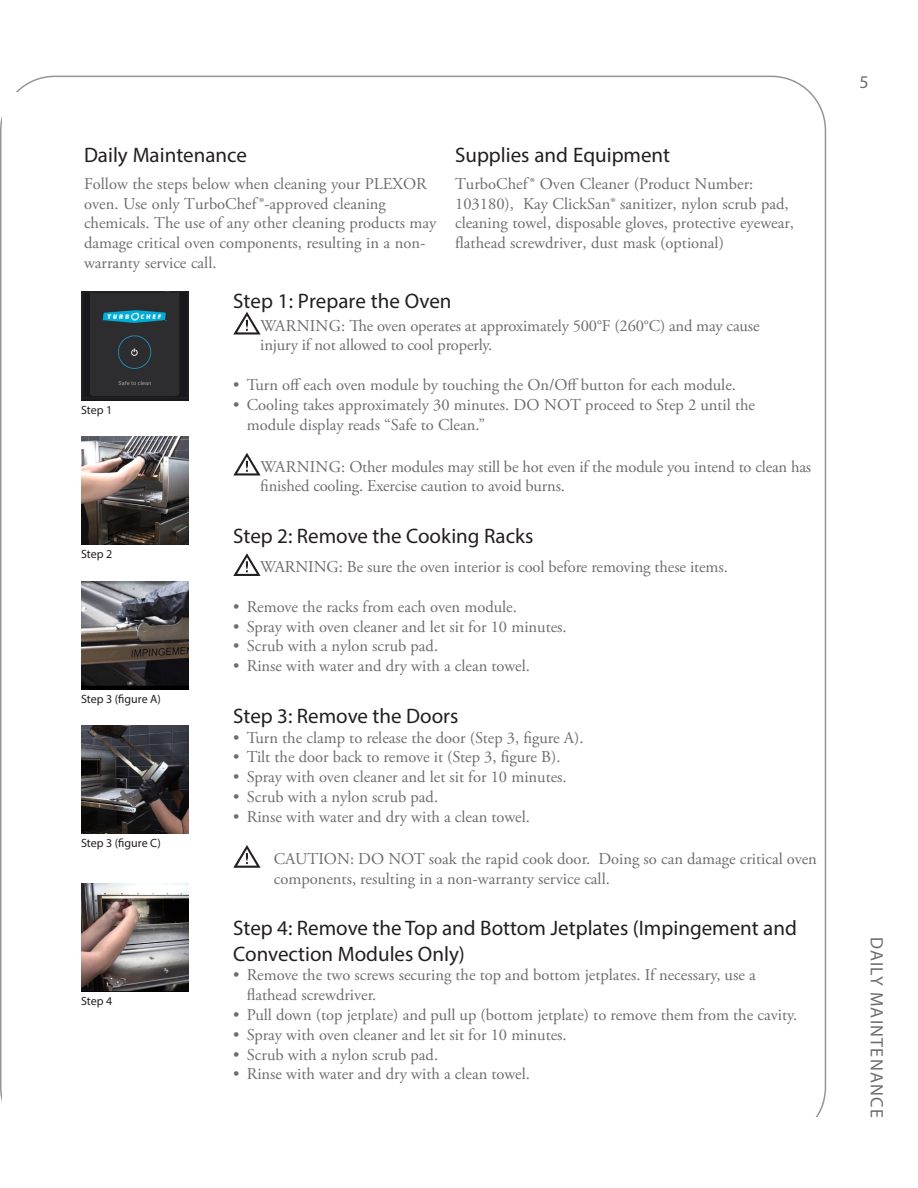
<style>
.page{position:relative;width:918px;height:1188px;background:#fff}
.page>*{position:absolute;margin:0;border:0;box-sizing:border-box;transform-origin:0 0}
.t1{font:21px/25.2px "Myriad Pro";color:#231f20}
.t2{font:18px "Myriad Pro";letter-spacing:.07em;color:#6c6d70}
.All_Caps_Header{font:16.5px/19.8px "Adobe Garamond Pro";color:#6c6d70}
.t3{font:12px "Myriad Pro";letter-spacing:-.005em;color:#231f20}
</style>
<div class="page">
<svg style="left:233px;top:312px;width:28px;height:23px"></svg>
<svg style="left:233px;top:453px;width:28px;height:23px"></svg>
<svg style="left:233px;top:553px;width:28px;height:23px"></svg>
<svg style="left:233px;top:845px;width:28px;height:23px"></svg>
<img style="left:81px;top:883px;width:108px;height:108px">
<img style="left:81px;top:437px;width:108px;height:108px">
<img style="left:81px;top:581px;width:108px;height:108px">
<img style="left:81px;top:725px;width:108px;height:109px">
<img style="left:82px;top:294px;width:107px;height:107px">
<div style="left:82px;top:291px;width:107px;height:108px;border:2px solid #231f20"></div>
<p class="t1" style="left:84px;top:142px;width:165px">Daily Maintenance</p>
<p class="All_Caps_Header" style="left:84px;top:174px;width:354px">Follow the steps below when cleaning your PLEXOR oven. Use only TurboChef®-approved cleaning chemicals. The use of any other cleaning products may damage critical oven components, resulting in a non&shy;warranty service call.</p>
<p class="t1" style="left:455px;top:142px;width:217px">Supplies and Equipment</p>
<p class="All_Caps_Header" style="left:455px;top:174px;width:340px">TurboChef® Oven Cleaner (Product Number:<br>103180), Kay ClickSan® sanitizer, nylon scrub pad, cleaning towel, disposable gloves, protective eyewear, flathead screwdriver, dust mask (optional)</p>
<p class="t3" style="left:81px;top:403px;width:33px">Step 1</p>
<p class="t3" style="left:81px;top:547px;width:33px">Step 2</p>
<p class="t3" style="left:81px;top:691px;width:81px">Step 3 (figure A)</p>
<p class="t3" style="left:81px;top:835px;width:81px">Step 3 (figure C)</p>
<p class="t3" style="left:81px;top:993px;width:33px">Step 4</p>
<p class="t1" style="left:233px;top:288px;width:220px">Step 1: Prepare the Oven</p>
<p class="All_Caps_Header" style="left:260px;top:316px;width:501px">WARNING: The oven operates at approximately 500°F (260°C) and may cause</p>
<p class="All_Caps_Header" style="left:260px;top:336px;width:234px">injury if not allowed to cool properly.</p>
<p class="All_Caps_Header" style="left:233px;top:375px;width:504px">• Turn off each oven module by touching the On/Off button for each module.</p>
<p class="All_Caps_Header" style="left:247px;top:395px;width:510px;text-indent:-13px">• Cooling takes approximately 30 minutes. DO NOT proceed to Step 2 until the module display reads “Safe to Clean.”</p>
<p class="All_Caps_Header" style="left:260px;top:457px;width:552px">WARNING: Other modules may still be hot even if the module you intend to clean has</p>
<p class="All_Caps_Header" style="left:260px;top:477px;width:306px">finished cooling. Exercise caution to avoid burns.</p>
<p class="t1" style="left:233px;top:523px;width:302px">Step 2: Remove the Cooking Racks</p>
<p class="All_Caps_Header" style="left:260px;top:558px;width:469px">WARNING: Be sure the oven interior is cool before removing these items.</p>
<p class="All_Caps_Header" style="left:233px;top:597px;width:285px">• Remove the racks from each oven module.</p>
<p class="All_Caps_Header" style="left:233px;top:617px;width:335px">• Spray with oven cleaner and let sit for 10 minutes.</p>
<p class="All_Caps_Header" style="left:233px;top:637px;width:206px">• Scrub with a nylon scrub pad.</p>
<p class="All_Caps_Header" style="left:233px;top:657px;width:298px">• Rinse with water and dry with a clean towel.</p>
<p class="t1" style="left:233px;top:703px;width:227px">Step 3: Remove the Doors</p>
<p class="All_Caps_Header" style="left:233px;top:728px;width:352px">• Turn the clamp to release the door (Step 3, figure A).</p>
<p class="All_Caps_Header" style="left:233px;top:748px;width:329px">• Tilt the door back to remove it (Step 3, figure B).</p>
<p class="All_Caps_Header" style="left:233px;top:768px;width:335px">• Spray with oven cleaner and let sit for 10 minutes.</p>
<p class="All_Caps_Header" style="left:233px;top:788px;width:206px">• Scrub with a nylon scrub pad.</p>
<p class="All_Caps_Header" style="left:233px;top:807px;width:298px">• Rinse with water and dry with a clean towel.</p>
<p class="All_Caps_Header" style="left:274px;top:849px;width:545px">CAUTION: DO NOT soak the rapid cook door. Doing so can damage critical oven components, resulting in a non-warranty service call.</p>
<p class="t1" style="left:233px;top:915px;width:565px">Step 4: Remove the Top and Bottom Jetplates (Impingement and<br>Convection Modules Only)</p>
<p class="All_Caps_Header" style="left:233px;top:966px;width:524px">• Remove the two screws securing the top and bottom jetplates. If necessary, use a</p>
<p class="All_Caps_Header" style="left:247px;top:986px;width:131px">flathead screwdriver.</p>
<p class="All_Caps_Header" style="left:233px;top:1005px;width:565px">• Pull down (top jetplate) and pull up (bottom jetplate) to remove them from the cavity.</p>
<p class="All_Caps_Header" style="left:233px;top:1025px;width:335px">• Spray with oven cleaner and let sit for 10 minutes.</p>
<p class="All_Caps_Header" style="left:233px;top:1045px;width:206px">• Scrub with a nylon scrub pad.</p>
<p class="All_Caps_Header" style="left:233px;top:1065px;width:298px">• Rinse with water and dry with a clean towel.</p>
<p class="t2" style="left:859px;top:71px;width:11px">5</p>
<p class="t2" style="left:888px;top:937px;width:183px;rotate:90deg">DAILY MAINTENANCE</p>
</div>
